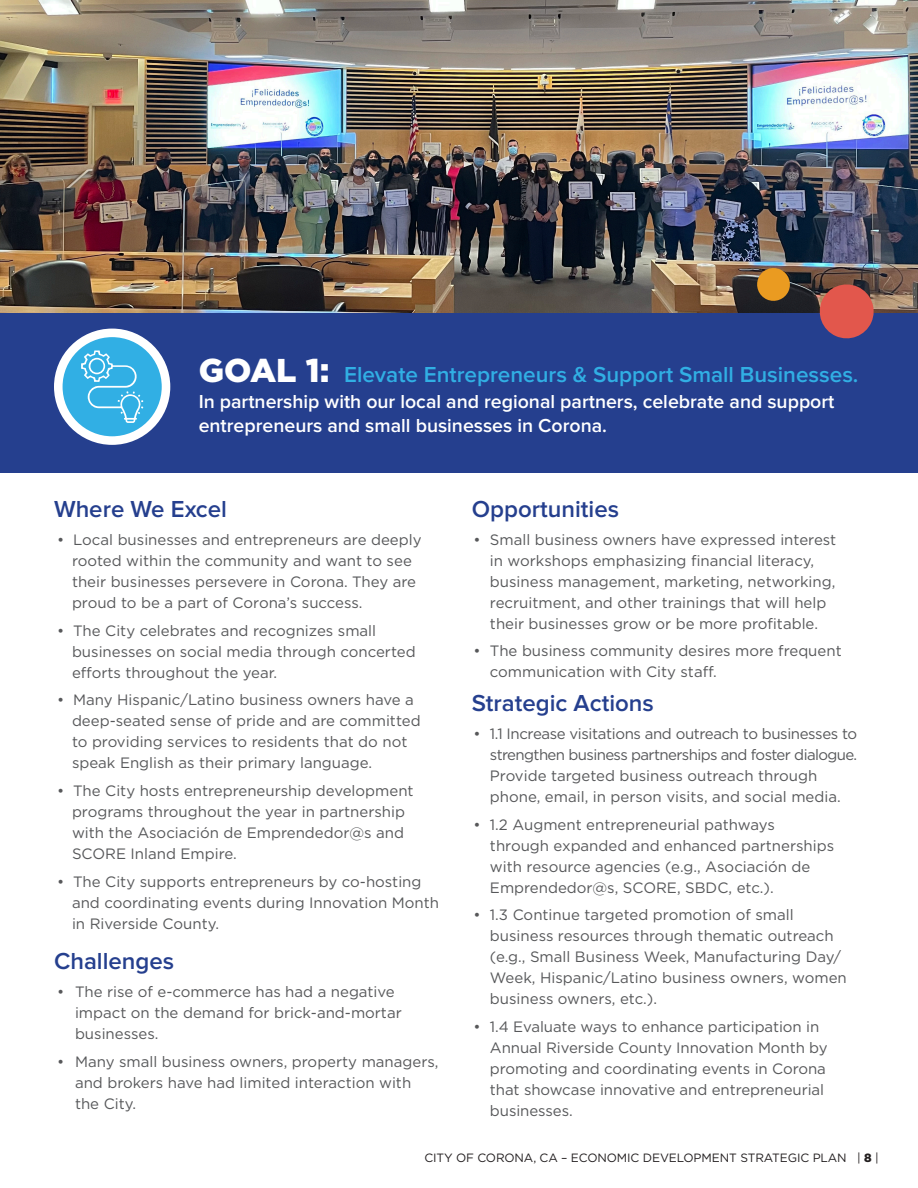
<style>
.page{position:relative;width:918px;height:1188px;background:#fff}
.page>*{position:absolute;margin:0;border:0;box-sizing:border-box;transform-origin:0 0}
.t1{font:600 24px "Proxima Nova";color:#253f8e}
.t2{font:600 22.5px "Proxima Nova";color:#31afe4}
.t3{font:600 19.5px/24px "Proxima Nova";color:#fff}
.t4{font:15px/21px "Gotham";color:#57585a}
.t5{font:15px/21px "Gotham";letter-spacing:-.025em;color:#57585a}
.t6{font:12px "Gotham";letter-spacing:-.01em;color:#231f20}
.s1{font-family:"Gotham";font-weight:900;font-size:33px;color:#fff}
.s2{font-weight:900}
</style>
<div class="page">
<img style="left:0;top:0;width:918px;height:313px">
<div style="left:0;top:313px;width:918px;height:159px;background:#253f8e"></div>
<svg style="left:755px;top:266px;width:37px;height:37px"></svg>
<svg style="left:816px;top:281px;width:61px;height:58px;background:#a95053"></svg>
<svg style="left:58px;top:333px;width:108px;height:108px;background:#59bee9"></svg>
<div style="left:54px;top:329px;width:116px;height:116px;border:9px solid #fff;border-radius:50%"></div>
<svg style="left:81px;top:350px;width:62px;height:73px;background:#4ebae7"></svg>
<p class="t2" style="left:199px;top:364px;width:661px"><span class="s1">GOAL 1:</span> Elevate Entrepreneurs &amp; Support Small Businesses.</p>
<p class="t3" style="left:199px;top:390px;width:637px">In partnership with our local and regional partners, celebrate and support entrepreneurs and small businesses in Corona.</p>
<p class="t1" style="left:54px;top:498px;width:174px">Where We Excel</p>
<p class="t4" style="left:72px;top:529px;width:351px;text-indent:-15px">• Local businesses and entrepreneurs are deeply rooted within the community and want to see their businesses persevere in Corona. They are proud to be a part of Corona’s success.</p>
<p class="t4" style="left:72px;top:620px;width:345px;text-indent:-15px">• The City celebrates and recognizes small businesses on social media through concerted efforts throughout the year.</p>
<p class="t4" style="left:72px;top:689px;width:350px;text-indent:-15px">• Many Hispanic/Latino business owners have a deep-seated sense of pride and are committed to providing services to residents that do not speak English as their primary language.</p>
<p class="t4" style="left:72px;top:780px;width:343px;text-indent:-15px">• The City hosts entrepreneurship development programs throughout the year in partnership with the Asociación de Emprendedor@s and SCORE Inland Empire.</p>
<p class="t4" style="left:72px;top:871px;width:369px;text-indent:-15px">• The City supports entrepreneurs by co-hosting and coordinating events during Innovation Month in Riverside County.</p>
<p class="t1" style="left:54px;top:950px;width:122px">Challenges</p>
<p class="t4" style="left:75px;top:981px;width:328px;text-indent:-18px">• The rise of e-commerce has had a negative impact on the demand for brick-and-mortar businesses.</p>
<p class="t4" style="left:75px;top:1051px;width:365px;text-indent:-18px">• Many small business owners, property managers, and brokers have had limited interaction with the City.</p>
<p class="t1" style="left:472px;top:498px;width:149px">Opportunities</p>
<p class="t4" style="left:490px;top:528px;width:348px;text-indent:-16px">• Small business owners have expressed interest in workshops emphasizing financial literacy, business management, marketing, networking, recruitment, and other trainings that will help their businesses grow or be more profitable.</p>
<p class="t4" style="left:490px;top:640px;width:353px;text-indent:-16px">• The business community desires more frequent communication with City staff.</p>
<p class="t1" style="left:472px;top:692px;width:183px">Strategic Actions</p>
<p class="t5" style="left:490px;top:723px;width:369px;text-indent:-16px">• 1.1 Increase visitations and outreach to businesses to strengthen business partnerships and foster dialogue.<br>Provide targeted business outreach through phone, email, in person visits, and social media.</p>
<p class="t4" style="left:490px;top:813px;width:346px;text-indent:-16px">• 1.2 Augment entrepreneurial pathways through expanded and enhanced partnerships with resource agencies (e.g., Asociación de Emprendedor@s, SCORE, SBDC, etc.).</p>
<p class="t4" style="left:490px;top:904px;width:358px;text-indent:-16px">• 1.3 Continue targeted promotion of small business resources through thematic outreach (e.g., Small Business Week, Manufacturing Day/ Week, Hispanic/Latino business owners, women business owners, etc.).</p>
<p class="t4" style="left:490px;top:1016px;width:339px;text-indent:-16px">• 1.4 Evaluate ways to enhance participation in Annual Riverside County Innovation Month by promoting and coordinating events in Corona that showcase innovative and entrepreneurial businesses.</p>
<p class="t6" style="left:424px;top:1150px;width:456px">CITY OF CORONA, CA – ECONOMIC DEVELOPMENT STRATEGIC PLAN | <span class="s2">8</span> |</p>
</div>
